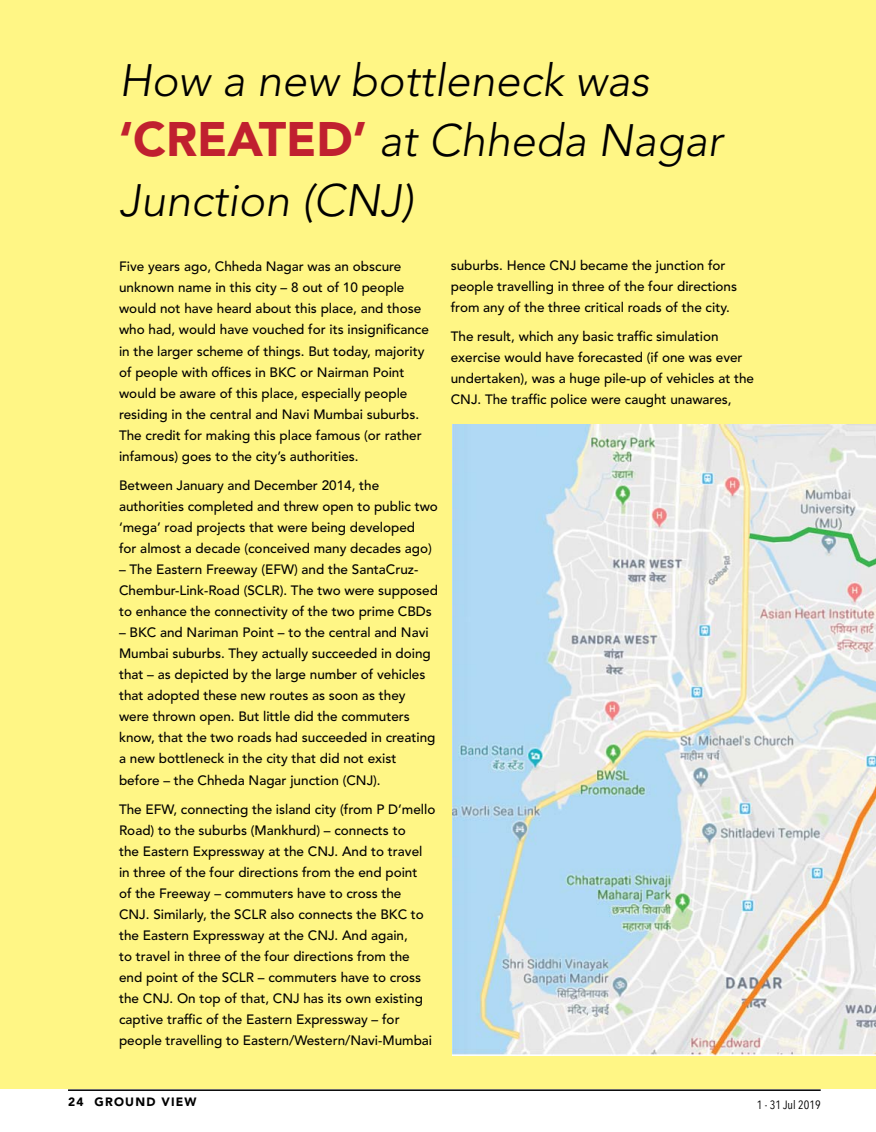
<style>
.page{position:relative;width:876px;height:1132px;background:#fff}
.page>*{position:absolute;margin:0;border:0;box-sizing:border-box;transform-origin:0 0}
.t1{font:italic 300 45px/60px "Avenir LT Std";color:#000}
.t2{font:500 13.5px/21px "Avenir LT Std";color:#000}
.t3{font:900 12px "Avenir LT Std";letter-spacing:.1em;color:#000}
.t4{font:condensed 12px "Avenir Next LT Pro";color:#000}
.s1{font-weight:900;font-style:normal;font-size:48px;color:#c0202f}
</style>
<div class="page">
<hr style="left:68px;top:1089px;width:753px;height:1px;background:#000">
<div style="left:0;top:0;width:876px;height:1087px;background:#fff685"></div>
<img style="left:453px;top:424px;width:423px;height:630px">
<h1 class="t1" style="left:119px;top:51px;width:605px">How a new bottleneck was <span class="s1">‘CREATED’</span> at Chheda Nagar<br>Junction (CNJ)</h1>
<p class="t2" style="left:451px;top:255px;width:288px">suburbs. Hence CNJ became the junction for people travelling in three of the four directions from any of the three critical roads of the city.</p>
<p class="t2" style="left:451px;top:326px;width:305px">The result, which any basic traffic simulation exercise would have forecasted (if one was ever undertaken), was a huge pile-up of vehicles at the CNJ. The traffic police were caught unawares,</p>
<p class="t2" style="left:119px;top:256px;width:311px">Five years ago, Chheda Nagar was an obscure unknown name in this city – 8 out of 10 people would not have heard about this place, and those who had, would have vouched for its insignificance in the larger scheme of things. But today, majority of people with offices in BKC or Nairman Point would be aware of this place, especially people residing in the central and Navi Mumbai suburbs.<br>The credit for making this place famous (or rather infamous) goes to the city’s authorities.</p>
<p class="t2" style="left:119px;top:475px;width:320px">Between January and December 2014, the authorities completed and threw open to public two ‘mega’ road projects that were being developed<br>for almost a decade (conceived many decades ago)</p>
<p class="t2" style="left:119px;top:559px;width:320px">– The Eastern Freeway (EFW) and the SantaCruz-<br>Chembur-Link-Road (SCLR). The two were supposed to enhance the connectivity of the two prime CBDs</p>
<p class="t2" style="left:119px;top:622px;width:318px">– BKC and Nariman Point – to the central and Navi Mumbai suburbs. They actually succeeded in doing that – as depicted by the large number of vehicles that adopted these new routes as soon as they were thrown open. But little did the commuters know, that the two roads had succeeded in creating a new bottleneck in the city that did not exist before – the Chheda Nagar junction (CNJ).</p>
<p class="t2" style="left:119px;top:798px;width:318px">The EFW, connecting the island city (from P D’mello Road) to the suburbs (Mankhurd) – connects to<br>the Eastern Expressway at the CNJ. And to travel in three of the four directions from the end point<br>of the Freeway – commuters have to cross the<br>CNJ. Similarly, the SCLR also connects the BKC to the Eastern Expressway at the CNJ. And again,<br>to travel in three of the four directions from the end point of the SCLR – commuters have to cross the CNJ. On top of that, CNJ has its own existing captive traffic of the Eastern Expressway – for people travelling to Eastern/Western/Navi-Mumbai</p>
<p class="t3" style="left:68px;top:1094px;width:17px">24</p>
<p class="t3" style="left:95px;top:1094px;width:103px">GROUND VIEW</p>
<p class="t4" style="left:757px;top:1096px;width:65px">1 - 31 Jul 2019</p>
</div>
